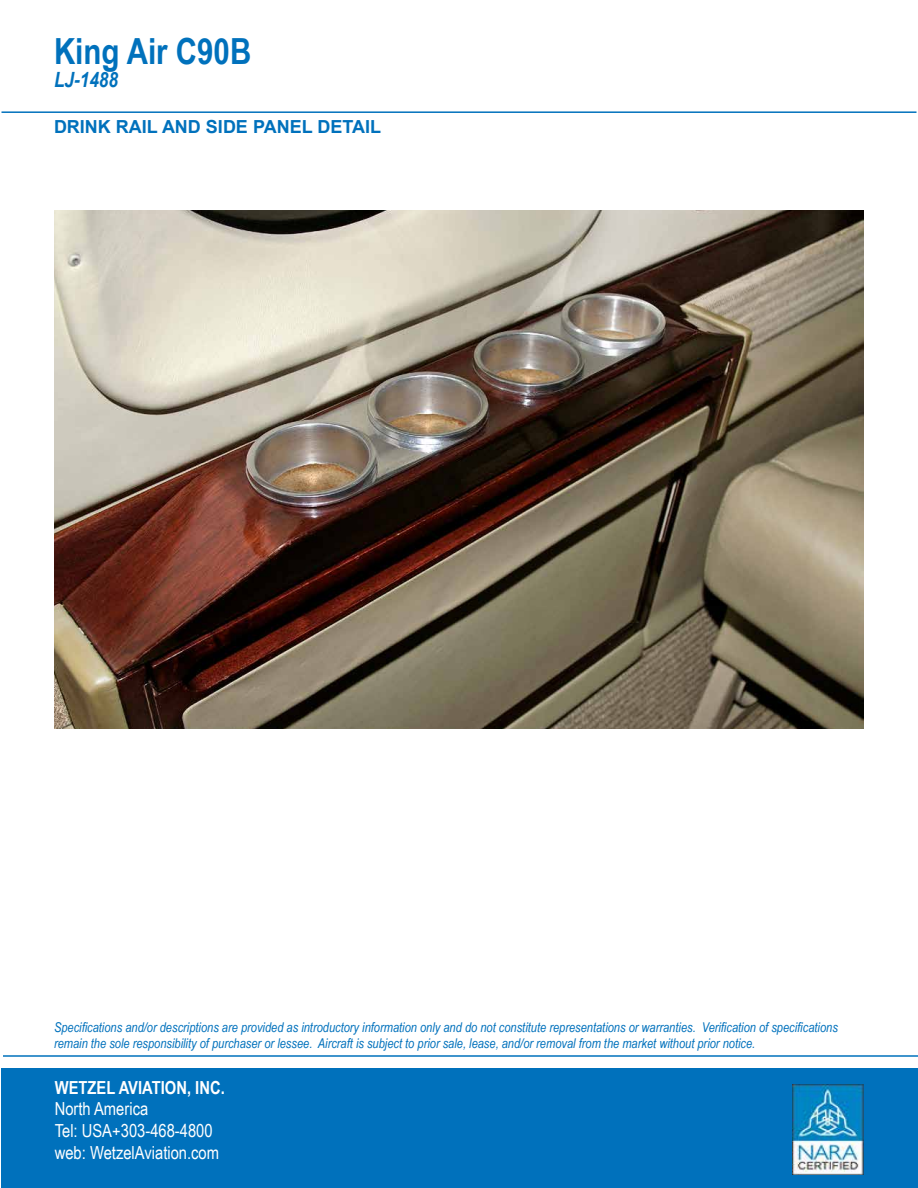
<style>
.page{position:relative;width:918px;height:1188px;background:#fff}
.page>*{position:absolute;margin:0;border:0;box-sizing:border-box;transform-origin:0 0}
.t1{font:700 36px "Arial Narrow";color:#0071bc}
.t2{font:italic 700 21px "Arial Narrow";color:#0071bc}
.t3{font:18px/21.6px "Arial Narrow";color:#fff}
.t4{font:700 18px "Arial";color:#0071bc}
.t5{font:700 18px "Arial Narrow";color:#fff}
.t6{font:italic 13.5px/16.2px "Arial Narrow";color:#0071bc}
</style>
<div class="page">
<div style="left:2px;top:1069px;width:916px;height:119px;background:#0071bc"></div>
<img style="left:793px;top:1084px;width:71px;height:91px">
<hr style="left:2px;top:111px;width:914px;height:2px;background:#0071bc">
<hr style="left:3px;top:1055px;width:915px;height:2px;background:#0071bc">
<img style="left:54px;top:210px;width:810px;height:519px">
<h1 class="t1" style="left:54px;top:24px;width:199px">King Air C90B</h1>
<h2 class="t2" style="left:54px;top:64px;width:66px">LJ-1488</h2>
<h3 class="t4" style="left:54px;top:115px;width:329px">DRINK RAIL AND SIDE PANEL DETAIL</h3>
<p class="t6" style="left:54px;top:1019px;width:785px">Specifications and/or descriptions are provided as introductory information only and do not constitute representations or warranties. Verification of specifications remain the sole responsibility of purchaser or lessee. Aircraft is subject to prior sale, lease, and/or removal from the market without prior notice.</p>
<h3 class="t5" style="left:55px;top:1074px;width:172px">WETZEL AVIATION, INC.</h3>
<h3 class="t3" style="left:55px;top:1098px;width:166px">North America<br>Tel: USA+303-468-4800 web: WetzelAviation.com</h3>
</div>
